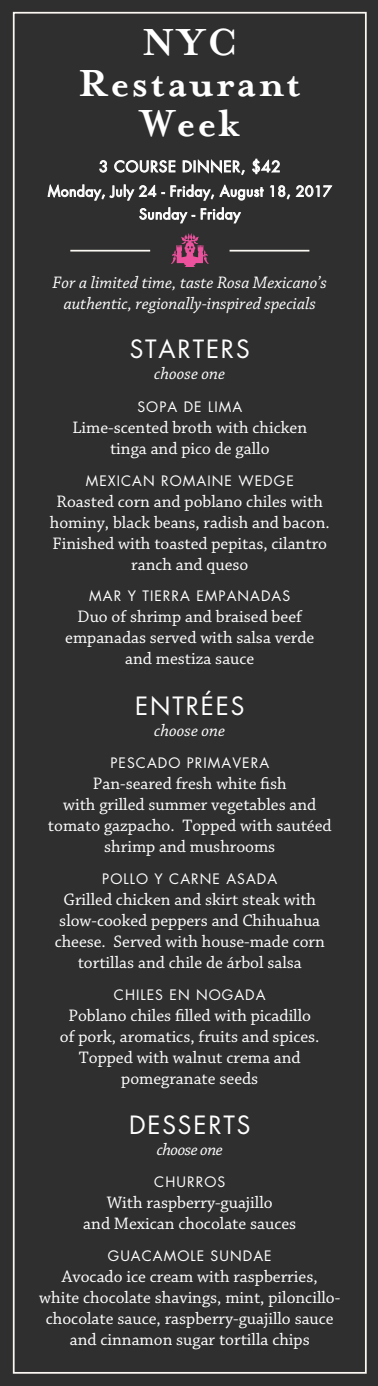
<style>
.page{position:relative;width:378px;height:1386px;background:#2e2f2e}
.page>*{position:absolute;margin:0;border:0;box-sizing:border-box;transform-origin:0 0}
.t1{font:700 43.75px/40.2px "Mrs Eaves";letter-spacing:.05em;color:#fff;text-align:center}
.subheader{font:24.5px "Futura Std";letter-spacing:.075em;color:#fff}
.body_copy{font:17.5px/21px "Chaparral Pro";color:#fff;text-align:center}
.body_copy-2{font:italic 17.5px/21px "Chaparral Pro";color:#fff;text-align:center}
.body_copy-3{font:italic 17.5px "Chaparral Pro";letter-spacing:-.03em;color:#fff}
.t2{font:14.88px "Futura Std";letter-spacing:.05em;color:#fff}
.subheader-2{font:14px "Futura Std";letter-spacing:.075em;color:#fff}
.subheader-3{font:14px/22.8px "Futura Std";letter-spacing:.03em;color:#fff;text-align:center}
</style>
<div class="page">
<div style="left:13px;top:12px;width:354px;height:1362px;border:2px solid #fbf8f3"></div>
<svg style="left:99px;top:160px;width:9px;height:13px"></svg>
<svg style="left:114px;top:160px;width:62px;height:13px"></svg>
<svg style="left:182px;top:159px;width:63px;height:17px"></svg>
<svg style="left:252px;top:158px;width:28px;height:17px"></svg>
<svg style="left:48px;top:184px;width:108px;height:17px"></svg>
<svg style="left:162px;top:184px;width:102px;height:17px"></svg>
<svg style="left:270px;top:185px;width:62px;height:15px"></svg>
<svg style="left:139px;top:207px;width:56px;height:16px"></svg>
<svg style="left:201px;top:207px;width:40px;height:16px"></svg>
<svg style="left:171px;top:233px;width:38px;height:33px"></svg>
<hr style="left:70px;top:250px;width:80px;height:2px;background:#fbf8f3">
<hr style="left:230px;top:250px;width:79px;height:2px;background:#fbf8f3">
<p class="t1" style="left:79px;top:22px;width:224px">NYC<br>Restaurant<br>Week</p>
<p class="t2" style="left:99px;top:157px;width:183px">3 COURSE DINNER, $42</p>
<p class="subheader-3" style="left:48px;top:180px;width:285px">Monday, July 24 - Friday, August 18, 2017<br>Sunday - Friday</p>
<p class="body_copy-2" style="left:53px;top:273px;width:276px">For a limited time, taste Rosa Mexicano’s authentic, regionally-inspired specials</p>
<p class="subheader" style="left:130px;top:334px;width:122px">STARTERS</p>
<p class="body_copy-2" style="left:154px;top:364px;width:72px">choose one</p>
<p class="subheader-2" style="left:137px;top:398px;width:106px">SOPA DE LIMA</p>
<p class="body_copy" style="left:72px;top:418px;width:236px">Lime-scented broth with chicken tinga and pico de gallo</p>
<p class="subheader-2" style="left:86px;top:472px;width:210px">MEXICAN ROMAINE WEDGE</p>
<p class="body_copy" style="left:50px;top:491px;width:281px">Roasted corn and poblano chiles with hominy, black beans, radish and bacon.<br>Finished with toasted pepitas, cilantro ranch and queso</p>
<p class="subheader-2" style="left:89px;top:587px;width:202px">MAR Y TIERRA EMPANADAS</p>
<p class="body_copy" style="left:65px;top:607px;width:251px">Duo of shrimp and braised beef empanadas served with salsa verde and mestiza sauce</p>
<p class="subheader" style="left:135px;top:690px;width:111px">ENTRÉES</p>
<p class="body_copy-2" style="left:154px;top:720px;width:72px">choose one</p>
<p class="subheader-2" style="left:110px;top:754px;width:160px">PESCADO PRIMAVERA</p>
<p class="body_copy" style="left:48px;top:774px;width:285px">Pan-seared fresh white fish<br>with grilled summer vegetables and tomato gazpacho. Topped with sautéed shrimp and mushrooms</p>
<p class="subheader-2" style="left:102px;top:870px;width:177px">POLLO Y CARNE ASADA</p>
<p class="body_copy" style="left:55px;top:890px;width:272px">Grilled chicken and skirt steak with slow-cooked peppers and Chihuahua cheese. Served with house-made corn tortillas and chile de árbol salsa</p>
<p class="subheader-2" style="left:114px;top:986px;width:153px">CHILES EN NOGADA</p>
<p class="body_copy" style="left:60px;top:1005px;width:261px">Poblano chiles filled with picadillo of pork, aromatics, fruits and spices.<br>Topped with walnut crema and pomegranate seeds</p>
<p class="subheader" style="left:129px;top:1109px;width:123px">DESSERTS</p>
<p class="body_copy-3" style="left:157px;top:1140px;width:68px">choose one</p>
<p class="subheader-2" style="left:154px;top:1173px;width:72px">CHURROS</p>
<p class="body_copy" style="left:83px;top:1193px;width:214px">With raspberry-guajillo<br>and Mexican chocolate sauces</p>
<p class="subheader-2" style="left:108px;top:1247px;width:165px">GUACAMOLE SUNDAE</p>
<p class="body_copy" style="left:39px;top:1267px;width:303px">Avocado ice cream with raspberries,<br>white chocolate shavings, mint, piloncillo&shy;chocolate sauce, raspberry-guajillo sauce and cinnamon sugar tortilla chips</p>
</div>
